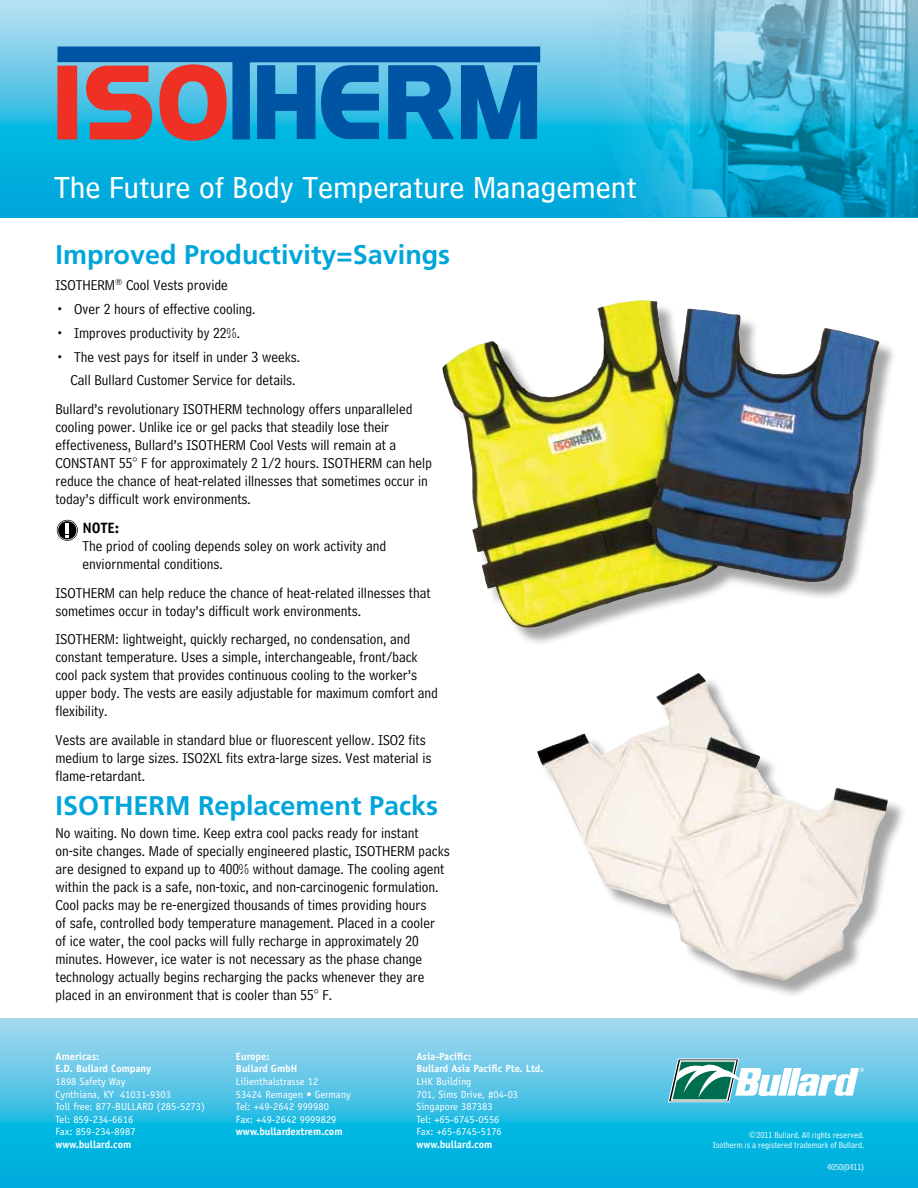
<style>
.page{position:relative;width:918px;height:1188px;background:#fff}
.page>*{position:absolute;margin:0;border:0;box-sizing:border-box;transform-origin:0 0}
.t1{font:31.5px "Bell Centennial Sub Caption";color:#fff}
.t2{font:700 27px "Frutiger";color:#00a5da}
.t3{font:15px/18px "Bell Centennial Address";color:#000}
.t4{font:700 15px "Officina Sans";color:#000}
.t5{font:10.5px/12.6px "Officina Sans";color:#fff}
.t6{font:700 10.5px/12.6px "Officina Sans";color:#fff}
.t7{font:9px/10.8px "Bell Centennial Address";color:#fff;text-align:right}
</style>
<div class="page">
<svg style="left:0;top:0;width:918px;height:217px;background:#3dbde3"></svg>
<svg style="left:0;top:1018px;width:918px;height:170px;background:#3fc0e4"></svg>
<svg style="left:668px;top:1059px;width:196px;height:43px"></svg>
<img style="left:506px;top:0;width:412px;height:216px">
<svg style="left:56px;top:44px;width:486px;height:98px;background:#4f92c1"></svg>
<svg style="left:60px;top:49px;width:479px;height:93px;background:#3f72a3"></svg>
<svg style="left:57px;top:520px;width:21px;height:21px"></svg>
<div style="left:445px;top:302px;width:452px;height:344px;background:#000;opacity:.35"></div>
<img style="left:442px;top:301px;width:205px;height:327px">
<div style="left:539px;top:675px;width:367px;height:323px;background:#000;opacity:.35"></div>
<img style="left:537px;top:673px;width:352px;height:308px">
<h1 class="t1" style="left:54px;top:168px;width:584px">The Future of Body Temperature Management</h1>
<h2 class="t2" style="left:56px;top:239px;width:396px">Improved Productivity=Savings</h2>
<p class="t3" style="left:56px;top:276px;width:174px">ISOTHERM<sup>®</sup> Cool Vests provide</p>
<p class="t3" style="left:55px;top:300px;width:202px">• Over 2 hours of effective cooling.</p>
<p class="t3" style="left:55px;top:324px;width:186px">• Improves productivity by 22%.</p>
<p class="t3" style="left:71px;top:345px;width:231px;line-height:23.7px;text-indent:-15px">• The vest pays for itself in under 3 weeks.<br>Call Bullard Customer Service for details.</p>
<p class="t3" style="left:55px;top:400px;width:378px">Bullard’s revolutionary ISOTHERM technology offers unparalleled cooling power. Unlike ice or gel packs that steadily lose their effectiveness, Bullard’s ISOTHERM Cool Vests will remain at a CONSTANT 55° F for approximately 2 1/2 hours. ISOTHERM can help reduce the chance of heat-related illnesses that sometimes occur in today’s difficult work environments.</p>
<p class="t4" style="left:82px;top:518px;width:38px">NOTE:</p>
<p class="t3" style="left:82px;top:537px;width:305px">The priod of cooling depends soley on work activity and enviornmental conditions.</p>
<p class="t3" style="left:55px;top:584px;width:377px">ISOTHERM can help reduce the chance of heat-related illnesses that sometimes occur in today’s difficult work environments.</p>
<p class="t3" style="left:55px;top:630px;width:384px">ISOTHERM: lightweight, quickly recharged, no condensation, and constant temperature. Uses a simple, interchangeable, front/back cool pack system that provides continuous cooling to the worker’s upper body. The vests are easily adjustable for maximum comfort and flexibility.</p>
<p class="t3" style="left:55px;top:731px;width:378px">Vests are available in standard blue or fluorescent yellow. ISO2 fits medium to large sizes. ISO2XL fits extra-large sizes. Vest material is flame-retardant.</p>
<h2 class="t2" style="left:56px;top:789px;width:384px">ISOTHERM Replacement Packs</h2>
<p class="t3" style="left:56px;top:824px;width:396px">No waiting. No down time. Keep extra cool packs ready for instant on-site changes. Made of specially engineered plastic, ISOTHERM packs are designed to expand up to 400% without damage. The cooling agent within the pack is a safe, non-toxic, and non-carcinogenic formulation.<br>Cool packs may be re-energized thousands of times providing hours<br>of safe, controlled body temperature management. Placed in a cooler<br>of ice water, the cool packs will fully recharge in approximately 20 minutes. However, ice water is not necessary as the phase change technology actually begins recharging the packs whenever they are placed in an environment that is cooler than 55° F.</p>
<p class="t6" style="left:56px;top:1050px;width:97px">Americas:<br>E.D. Bullard Company</p>
<p class="t5" style="left:56px;top:1075px;width:151px">1898 Safety Way<br>Cynthiana, KY 41031-9303<br>Toll free: 877-BULLARD (285-5273)<br>Tel: 859-234-6616<br>Fax: 859-234-8987</p>
<p class="t6" style="left:56px;top:1138px;width:77px">www.bullard.com</p>
<p class="t6" style="left:236px;top:1050px;width:63px">Europe:<br>Bullard GmbH</p>
<p class="t5" style="left:236px;top:1075px;width:116px">Lilienthalstrasse 12<br>53424 Remagen • Germany<br>Tel: +49-2642 999980<br>Fax: +49-2642 9999829</p>
<p class="t6" style="left:236px;top:1125px;width:108px">www.bullardextrem.com</p>
<p class="t6" style="left:416px;top:1050px;width:128px">Asia-Pacific:<br>Bullard Asia Pacific Pte. Ltd.</p>
<p class="t5" style="left:416px;top:1075px;width:103px">LHK Building<br>701, Sims Drive, #04-03<br>Singapore 387383<br>Tel: +65-6745-0556<br>Fax: +65-6745-5176</p>
<p class="t6" style="left:416px;top:1138px;width:77px">www.bullard.com</p>
<p class="t7" style="left:713px;top:1129px;width:153px">©2011 Bullard. All rights reserved.<br>Isotherm is a registered trademark of Bullard.</p>
<p class="t7" style="left:827px;top:1162px;width:38px">4050(0411)</p>
</div>
